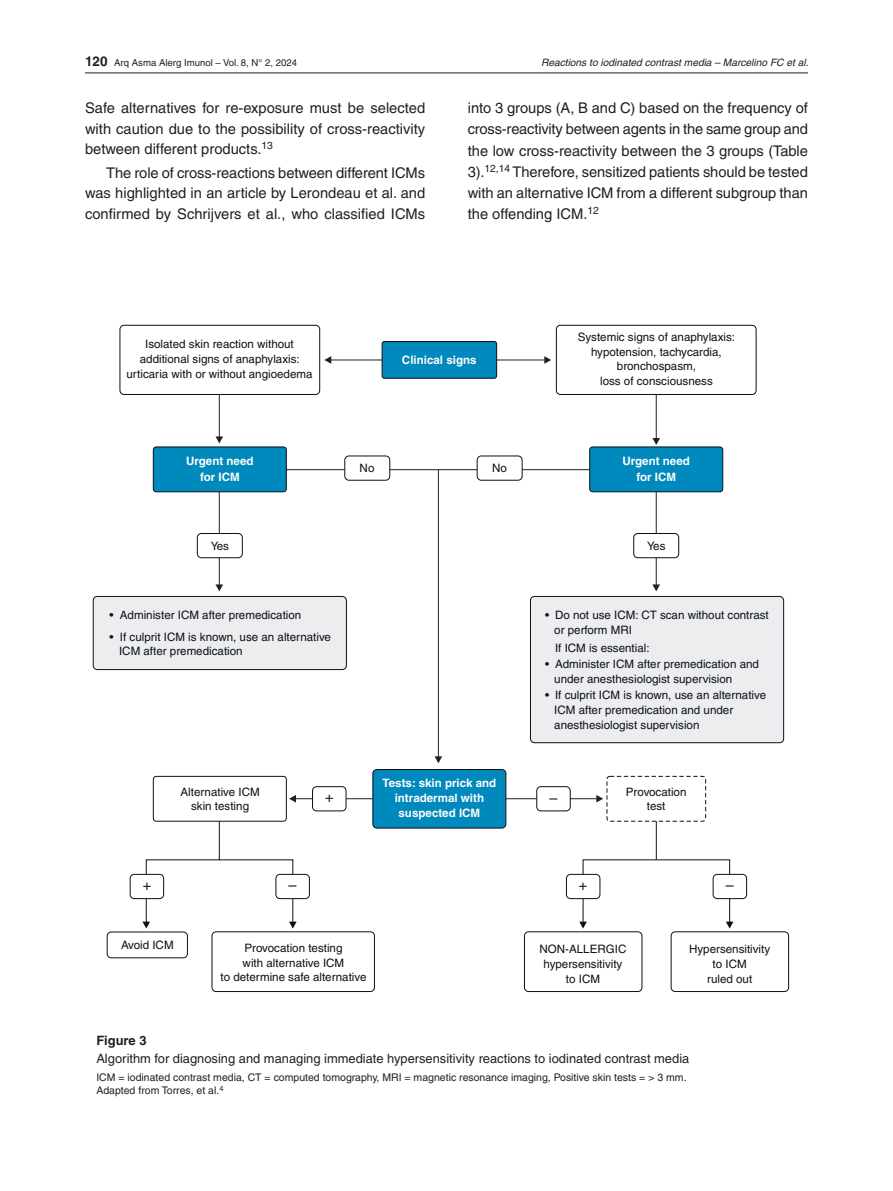
<style>
.page{position:relative;width:893px;height:1191px;background:#fff}
.page>*{position:absolute;margin:0;border:0;box-sizing:border-box;transform-origin:0 0}
.t1{font:14.7px/21px "Helvetica";color:#231f20;text-align:justify}
.t2{font:14.4px "Helvetica";color:#0d1017}
.t3{font:12.9px "Helvetica";color:#231f20}
.t4{font:700 12.9px "Helvetica";color:#231f20}
.t5{font:11.55px/14.7px "Helvetica";color:#0d1017;text-align:center}
.t6{font:700 11.55px/15.1px "Helvetica";color:#fdfdfd;text-align:center}
.t7{font:10.5px/13.5px "Helvetica";color:#231f20}
.t8{font:italic 10.2px "Helvetica";color:#231f20}
.t9{font:9.6px "Helvetica";color:#231f20}
.s1{font-weight:700;font-size:13.5px}
</style>
<div class="page">
<hr style="left:85px;top:73px;width:723px;height:1px;background:#231f20">
<svg style="left:146px;top:796px;width:511px;height:125px"></svg>
<svg style="left:142px;top:921px;width:8px;height:7px"></svg>
<svg style="left:289px;top:921px;width:8px;height:7px"></svg>
<svg style="left:579px;top:921px;width:8px;height:7px"></svg>
<svg style="left:726px;top:921px;width:7px;height:7px"></svg>
<hr style="left:274px;top:469px;width:324px;height:1px;background:#231f20">
<hr style="left:219px;top:381px;width:1px;height:56px;background:#231f20">
<svg style="left:215px;top:436px;width:8px;height:7px"></svg>
<hr style="left:219px;top:472px;width:1px;height:113px;background:#231f20">
<svg style="left:215px;top:584px;width:8px;height:7px"></svg>
<hr style="left:656px;top:472px;width:1px;height:113px;background:#231f20">
<svg style="left:652px;top:584px;width:8px;height:7px"></svg>
<hr style="left:656px;top:352px;width:1px;height:86px;background:#231f20">
<svg style="left:652px;top:438px;width:8px;height:7px"></svg>
<hr style="left:331px;top:359px;width:56px;height:1px;background:#231f20">
<svg style="left:324px;top:356px;width:7px;height:8px"></svg>
<hr style="left:295px;top:798px;width:92px;height:1px;background:#231f20">
<svg style="left:289px;top:795px;width:7px;height:7px"></svg>
<hr style="left:488px;top:359px;width:57px;height:1px;background:#231f20">
<svg style="left:544px;top:356px;width:7px;height:8px"></svg>
<hr style="left:488px;top:798px;width:109px;height:1px;background:#231f20">
<svg style="left:596px;top:795px;width:7px;height:7px"></svg>
<div style="left:120px;top:325px;width:200px;height:70px;border:1px solid #0d1017;border-radius:4px"></div>
<div style="left:556px;top:325px;width:200px;height:69px;background:#fff;border-radius:4px"></div>
<div style="left:556px;top:325px;width:200px;height:70px;border:1px solid #0d1017;border-radius:4px"></div>
<div style="left:382px;top:341px;width:115px;height:37px;background:#0089bd;border-radius:2px"></div>
<div style="left:382px;top:341px;width:115px;height:37px;border:1px solid #0d1017;border-radius:2px"></div>
<div style="left:153px;top:447px;width:133px;height:45px;background:#0089bd;border-radius:3px"></div>
<div style="left:153px;top:446px;width:134px;height:46px;border:1px solid #0d1017;border-radius:3px"></div>
<div style="left:153px;top:776px;width:133px;height:45px;background:#fff;border-radius:3px"></div>
<div style="left:153px;top:776px;width:134px;height:45px;border:1px solid #0d1017;border-radius:3px"></div>
<div style="left:212px;top:931px;width:163px;height:61px;border:1px solid #0d1017;border-radius:4px"></div>
<div style="left:524px;top:931px;width:118px;height:61px;border:1px solid #0d1017;border-radius:4px"></div>
<div style="left:671px;top:931px;width:118px;height:61px;border:1px solid #0d1017;border-radius:4px"></div>
<div style="left:607px;top:776px;width:99px;height:45px;background:#fff;border-radius:3px"></div>
<div style="left:606px;top:776px;width:100px;height:45px;border:1px dashed #0d1017;border-radius:3px"></div>
<div style="left:373px;top:769px;width:133px;height:59px;background:#0089bd;border-radius:4px"></div>
<div style="left:372px;top:769px;width:134px;height:59px;border:1px solid #0d1017;border-radius:4px"></div>
<div style="left:590px;top:447px;width:133px;height:45px;background:#0089bd;border-radius:3px"></div>
<div style="left:589px;top:446px;width:134px;height:46px;border:1px solid #0d1017;border-radius:3px"></div>
<div style="left:345px;top:456px;width:45px;height:24px;background:#fff;border-radius:4px"></div>
<div style="left:344px;top:455px;width:46px;height:25px;border:1px solid #0d1017;border-radius:4px"></div>
<div style="left:197px;top:533px;width:45px;height:25px;background:#fff;border-radius:4px"></div>
<div style="left:197px;top:533px;width:46px;height:25px;border:1px solid #0d1017;border-radius:4px"></div>
<div style="left:313px;top:786px;width:33px;height:25px;background:#fff;border-radius:4px"></div>
<div style="left:312px;top:786px;width:34px;height:25px;border:1px solid #0d1017;border-radius:4px"></div>
<div style="left:130px;top:874px;width:34px;height:24px;background:#fff;border-radius:4px"></div>
<div style="left:130px;top:874px;width:34px;height:25px;border:1px solid #0d1017;border-radius:4px"></div>
<div style="left:107px;top:931px;width:81px;height:27px;border:1px solid #0d1017;border-radius:4px"></div>
<div style="left:566px;top:874px;width:34px;height:24px;background:#fff;border-radius:4px"></div>
<div style="left:566px;top:874px;width:34px;height:25px;border:1px solid #0d1017;border-radius:4px"></div>
<div style="left:537px;top:786px;width:33px;height:25px;background:#fff;border-radius:4px"></div>
<div style="left:536px;top:786px;width:35px;height:25px;border:1px solid #0d1017;border-radius:4px"></div>
<div style="left:276px;top:874px;width:33px;height:24px;background:#fff;border-radius:4px"></div>
<div style="left:276px;top:874px;width:34px;height:25px;border:1px solid #0d1017;border-radius:4px"></div>
<div style="left:713px;top:874px;width:34px;height:25px;border:1px solid #0d1017;border-radius:4px"></div>
<div style="left:634px;top:533px;width:45px;height:25px;background:#fff;border-radius:4px"></div>
<div style="left:633px;top:533px;width:46px;height:25px;border:1px solid #0d1017;border-radius:4px"></div>
<div style="left:477px;top:456px;width:45px;height:24px;background:#fff;border-radius:4px"></div>
<div style="left:477px;top:455px;width:45px;height:25px;border:1px solid #0d1017;border-radius:4px"></div>
<div style="left:93px;top:596px;width:253px;height:73px;background:#ebedee;border-radius:4px"></div>
<div style="left:93px;top:596px;width:254px;height:74px;border:1px solid #0d1017;border-radius:4px"></div>
<div style="left:530px;top:596px;width:254px;height:146px;background:#ebedee;border-radius:4px"></div>
<div style="left:530px;top:596px;width:254px;height:147px;border:1px solid #0d1017;border-radius:4px"></div>
<hr style="left:438px;top:470px;width:1px;height:287px;background:#231f20">
<svg style="left:435px;top:756px;width:7px;height:7px"></svg>
<p class="t9" style="left:85px;top:58px;width:213px"><span class="s1">120</span> Arq Asma Alerg Imunol – Vol. 8, N° 2, 2024</p>
<p class="t1" style="left:85px;top:98px;width:342px;line-height:20.1px">Safe alternatives for re-exposure must be selected with caution due to the possibility of cross-reactivity between different products.<sup>13</sup></p>
<p class="t1" style="left:85px;top:163px;width:342px;line-height:20.1px;text-indent:21px">The role of cross-reactions between different ICMs was highlighted in an article by Lerondeau et al. and confirmed by Schrijvers et al., who classified ICMs</p>
<p class="t8" style="left:541px;top:56px;width:269px">Reactions to iodinated contrast media – Marcelino FC et al.</p>
<p class="t1" style="left:468px;top:98px;width:342px">into 3 groups (A, B and C) based on the frequency of cross-reactivity between agents in the same group and the low cross-reactivity between the 3 groups (Table 3).<sup>12,14</sup> Therefore, sensitized patients should be tested with an alternative ICM from a different subgroup than the offending ICM.<sup>12</sup></p>
<p class="t5" style="left:127px;top:337px;width:187px">Isolated skin reaction without additional signs of anaphylaxis: urticaria with or without angioedema</p>
<p class="t6" style="left:402px;top:352px;width:76px">Clinical signs</p>
<p class="t5" style="left:578px;top:329px;width:159px">Systemic signs of anaphylaxis: hypotension, tachycardia, bronchospasm,<br>loss of consciousness</p>
<p class="t6" style="left:186px;top:453px;width:69px">Urgent need for ICM</p>
<p class="t5" style="left:360px;top:461px;width:16px">No</p>
<p class="t5" style="left:492px;top:461px;width:16px">No</p>
<p class="t6" style="left:622px;top:453px;width:69px">Urgent need for ICM</p>
<p class="t5" style="left:211px;top:538px;width:20px">Yes</p>
<p class="t5" style="left:647px;top:538px;width:20px">Yes</p>
<p class="t5" style="left:109px;top:607px;width:193px">• Administer ICM after premedication</p>
<p class="t5" style="left:119px;top:629px;width:213px;text-align:left;text-indent:-10px">• If culprit ICM is known, use an alternative<br>ICM after premedication</p>
<p class="t5" style="left:554px;top:607px;width:216px;text-align:left;text-indent:-9px">• Do not use ICM: CT scan without contrast or perform MRI</p>
<p class="t5" style="left:555px;top:641px;width:96px">If ICM is essential:</p>
<p class="t5" style="left:554px;top:657px;width:206px;text-align:left;text-indent:-9px">• Administer ICM after premedication and under anesthesiologist supervision</p>
<p class="t5" style="left:554px;top:688px;width:213px;text-align:left;text-indent:-9px">• If culprit ICM is known, use an alternative<br>ICM after premedication and under anesthesiologist supervision</p>
<p class="t5" style="left:181px;top:784px;width:81px">Alternative ICM skin testing</p>
<p class="t2" style="left:325px;top:789px;width:10px">+</p>
<p class="t6" style="left:382px;top:775px;width:115px">Tests: skin prick and intradermal with suspected ICM</p>
<p class="t2" style="left:549px;top:789px;width:10px">–</p>
<p class="t5" style="left:626px;top:784px;width:62px">Provocation test</p>
<p class="t2" style="left:143px;top:876px;width:10px">+</p>
<p class="t5" style="left:121px;top:937px;width:54px">Avoid ICM</p>
<p class="t2" style="left:579px;top:876px;width:10px">+</p>
<p class="t2" style="left:289px;top:877px;width:10px">–</p>
<p class="t2" style="left:726px;top:877px;width:10px">–</p>
<p class="t5" style="left:220px;top:940px;width:147px">Provocation testing<br>with alternative ICM<br>to determine safe alternative</p>
<p class="t5" style="left:540px;top:942px;width:88px">NON-ALLERGIC hypersensitivity to ICM</p>
<p class="t5" style="left:689px;top:942px;width:83px">Hypersensitivity to ICM<br>ruled out</p>
<p class="t4" style="left:96px;top:1032px;width:52px">Figure 3</p>
<p class="t3" style="left:96px;top:1051px;width:594px">Algorithm for diagnosing and managing immediate hypersensitivity reactions to iodinated contrast media</p>
<p class="t7" style="left:96px;top:1070px;width:592px">ICM = iodinated contrast media, CT = computed tomography, MRI = magnetic resonance imaging, Positive skin tests = &gt; 3 mm.<br>Adapted from Torres, et al.<sup>4</sup></p>
</div>
